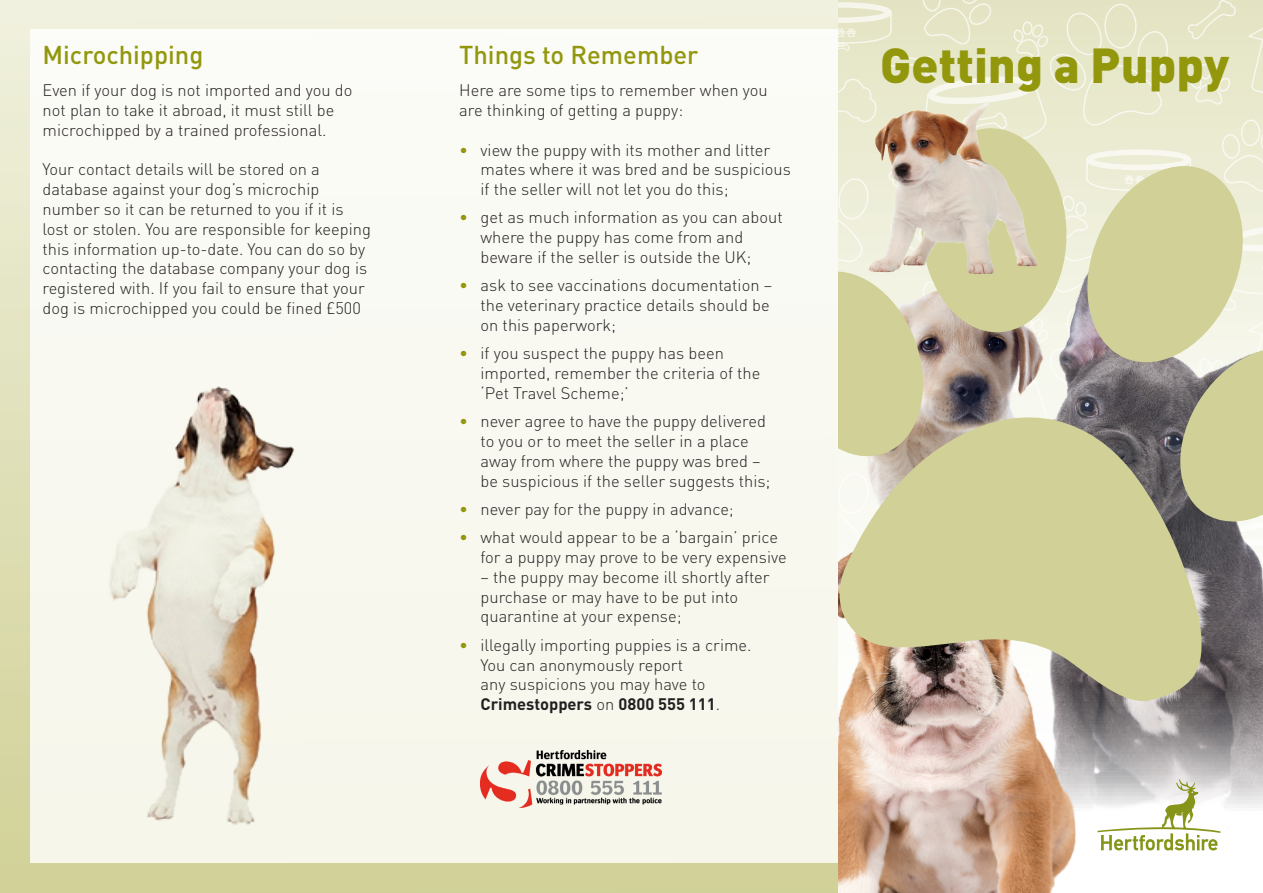
<style>
.page{position:relative;width:1263px;height:893px;background:#fff}
.page>*{position:absolute;margin:0;border:0;box-sizing:border-box;transform-origin:0 0}
.t1{font:900 48.45px "DIN";color:#92970c}
.t2{font:500 25.5px "DIN";color:#92970c}
.t3{font:300 16.5px/19.8px "DIN";color:#231f20}
.s1{color:#92970c}
.s2{font-weight:700}
</style>
<div class="page">
<svg style="left:838px;top:0;width:425px;height:126px;fill:#e7e7c9"></svg>
<img style="left:1097px;top:706px;width:166px;height:145px">
<img style="left:838px;top:706px;width:259px;height:187px">
<svg style="left:838px;top:126px;width:425px;height:580px;fill:#d0d097"></svg>
<div style="left:0;top:0;width:838px;height:893px;background:linear-gradient(to bottom,#f0f1de,#d1d097)"></div>
<div style="left:30px;top:30px;width:808px;height:833px;background:#f9f9f2"></div>
<img style="left:480px;top:750px;width:182px;height:58px">
<img style="left:865px;top:96px;width:175px;height:180px">
<svg style="left:1097px;top:779px;width:123px;height:71px"></svg>
<img style="left:109px;top:386px;width:186px;height:439px">
<p class="t2" style="left:43px;top:38px;width:162px">Microchipping</p>
<p class="t3" style="left:43px;top:80px;width:311px">Even if your dog is not imported and you do not plan to take it abroad, it must still be microchipped by a trained professional.</p>
<p class="t3" style="left:43px;top:159px;width:330px">Your contact details will be stored on a database against your dog’s microchip number so it can be returned to you if it is lost or stolen. You are responsible for keeping this information up-to-date. You can do so by contacting the database company your dog is registered with. If you fail to ensure that your dog is microchipped you could be fined £500</p>
<p class="t2" style="left:459px;top:38px;width:241px">Things to Remember</p>
<p class="t3" style="left:459px;top:80px;width:310px">Here are some tips to remember when you are thinking of getting a puppy:</p>
<p class="t3" style="left:480px;top:140px;width:312px;text-indent:-21px"><span class="s1">•</span> view the puppy with its mother and litter mates where it was bred and be suspicious if the seller will not let you do this;</p>
<p class="t3" style="left:480px;top:207px;width:304px;text-indent:-21px"><span class="s1">•</span> get as much information as you can about where the puppy has come from and beware if the seller is outside the UK;</p>
<p class="t3" style="left:480px;top:275px;width:293px;text-indent:-21px"><span class="s1">•</span> ask to see vaccinations documentation – the veterinary practice details should be on this paperwork;</p>
<p class="t3" style="left:480px;top:343px;width:281px;text-indent:-21px"><span class="s1">•</span> if you suspect the puppy has been imported, remember the criteria of the ‘Pet Travel Scheme;’</p>
<p class="t3" style="left:480px;top:411px;width:291px;text-indent:-21px"><span class="s1">•</span> never agree to have the puppy delivered to you or to meet the seller in a place away from where the puppy was bred – be suspicious if the seller suggests this;</p>
<p class="t3" style="left:459px;top:499px;width:276px"><span class="s1">•</span> never pay for the puppy in advance;</p>
<p class="t3" style="left:480px;top:527px;width:308px;text-indent:-21px"><span class="s1">•</span> what would appear to be a ‘bargain’ price for a puppy may prove to be very expensive</p>
<p class="t3" style="left:480px;top:567px;width:291px">– the puppy may become ill shortly after purchase or may have to be put into quarantine at your expense;</p>
<p class="t3" style="left:480px;top:635px;width:272px;text-indent:-21px"><span class="s1">•</span> illegally importing puppies is a crime.<br>You can anonymously report<br>any suspicions you may have to<br><span class="s2">Crimestoppers</span> on <span class="s2">0800 555 111</span>.</p>
<p class="t1" style="left:880px;top:33px;width:350px">Getting a Puppy</p>
</div>
